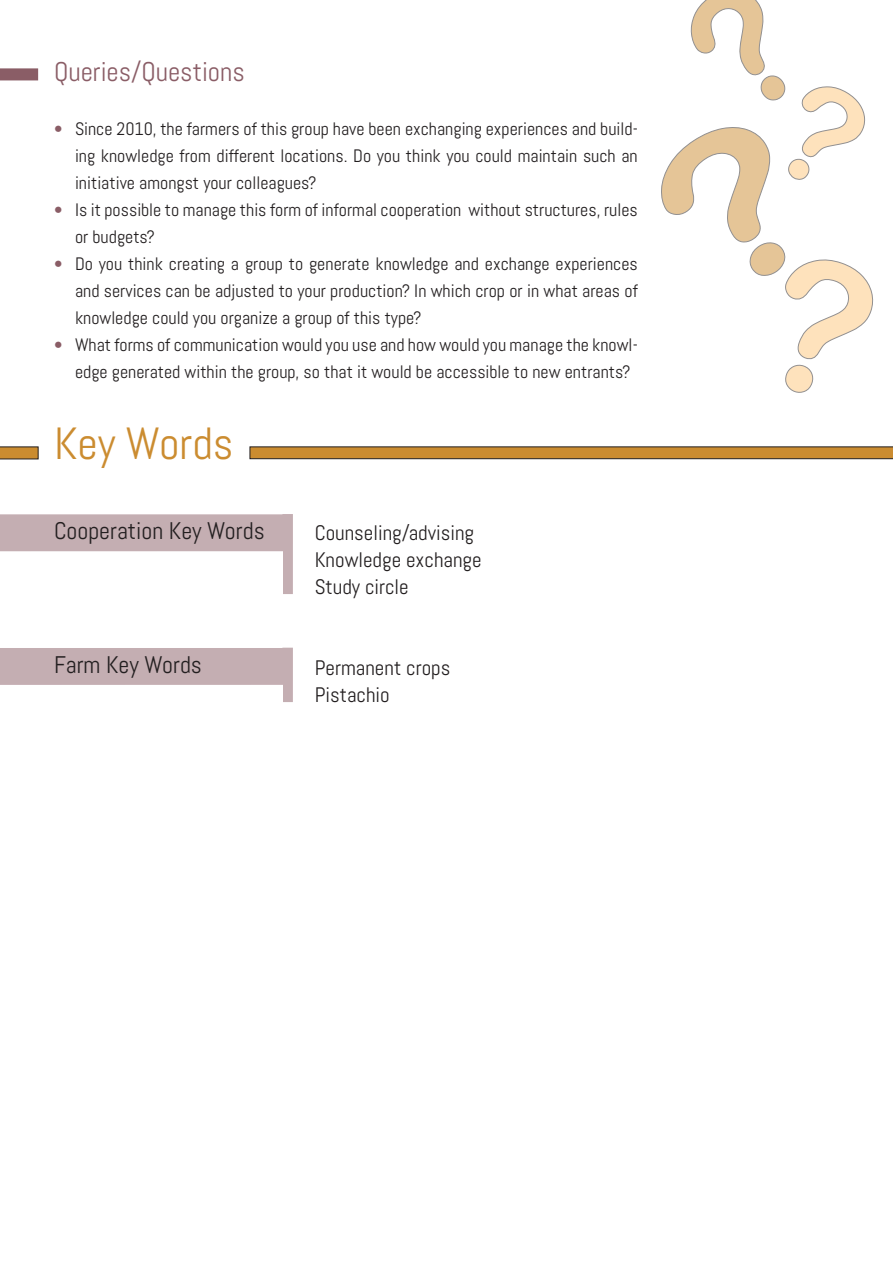
<style>
.page{position:relative;width:893px;height:1263px;background:#fff}
.page>*{position:absolute;margin:0;border:0;box-sizing:border-box;transform-origin:0 0}
.t1{font:45px "Abel";color:#cb8c30}
.t2{font:27px "Abel";color:#8a5d66}
.t3{font:24px "Abel";color:#231f20}
.t4{font:21px "Abel";color:#231f20}
.t5{font:18px/27px "Abel";color:#231f20;text-align:justify}
.s1{color:#8a5d66}
</style>
<div class="page">
<svg style="left:0;top:68px;width:38px;height:12px"></svg>
<svg style="left:661px;top:0;width:213px;height:393px"></svg>
<svg style="left:249px;top:446px;width:644px;height:14px;background:#b6853f"></svg>
<svg style="left:0;top:446px;width:39px;height:14px"></svg>
<svg style="left:0;top:514px;width:293px;height:80px"></svg>
<svg style="left:0;top:648px;width:293px;height:54px"></svg>
<p class="t2" style="left:54px;top:54px;width:192px">Queries/Questions</p>
<p class="t5" style="left:75px;top:115px;width:564px;text-indent:-21px"><span class="s1">•</span> Since 2010, the farmers of this group have been exchanging experiences and build&shy;ing knowledge from different locations. Do you think you could maintain such an initiative amongst your colleagues?</p>
<p class="t5" style="left:75px;top:196px;width:564px;text-indent:-21px"><span class="s1">•</span> Is it possible to manage this form of informal cooperation without structures, rules or budgets?</p>
<p class="t5" style="left:75px;top:250px;width:564px;text-indent:-21px"><span class="s1">•</span> Do you think creating a group to generate knowledge and exchange experiences and services can be adjusted to your production? In which crop or in what areas of knowledge could you organize a group of this type?</p>
<p class="t5" style="left:75px;top:331px;width:564px;text-indent:-21px"><span class="s1">•</span> What forms of communication would you use and how would you manage the knowl&shy;edge generated within the group, so that it would be accessible to new entrants?</p>
<p class="t1" style="left:54px;top:415px;width:181px">Key Words</p>
<p class="t3" style="left:54px;top:516px;width:212px">Cooperation Key Words</p>
<p class="t3" style="left:54px;top:649px;width:149px">Farm Key Words</p>
<p class="t4" style="left:315px;top:519px;width:161px">Counseling/advising</p>
<p class="t4" style="left:315px;top:546px;width:169px">Knowledge exchange</p>
<p class="t4" style="left:315px;top:573px;width:96px">Study circle</p>
<p class="t4" style="left:315px;top:654px;width:137px">Permanent crops</p>
<p class="t4" style="left:315px;top:681px;width:77px">Pistachio</p>
</div>
